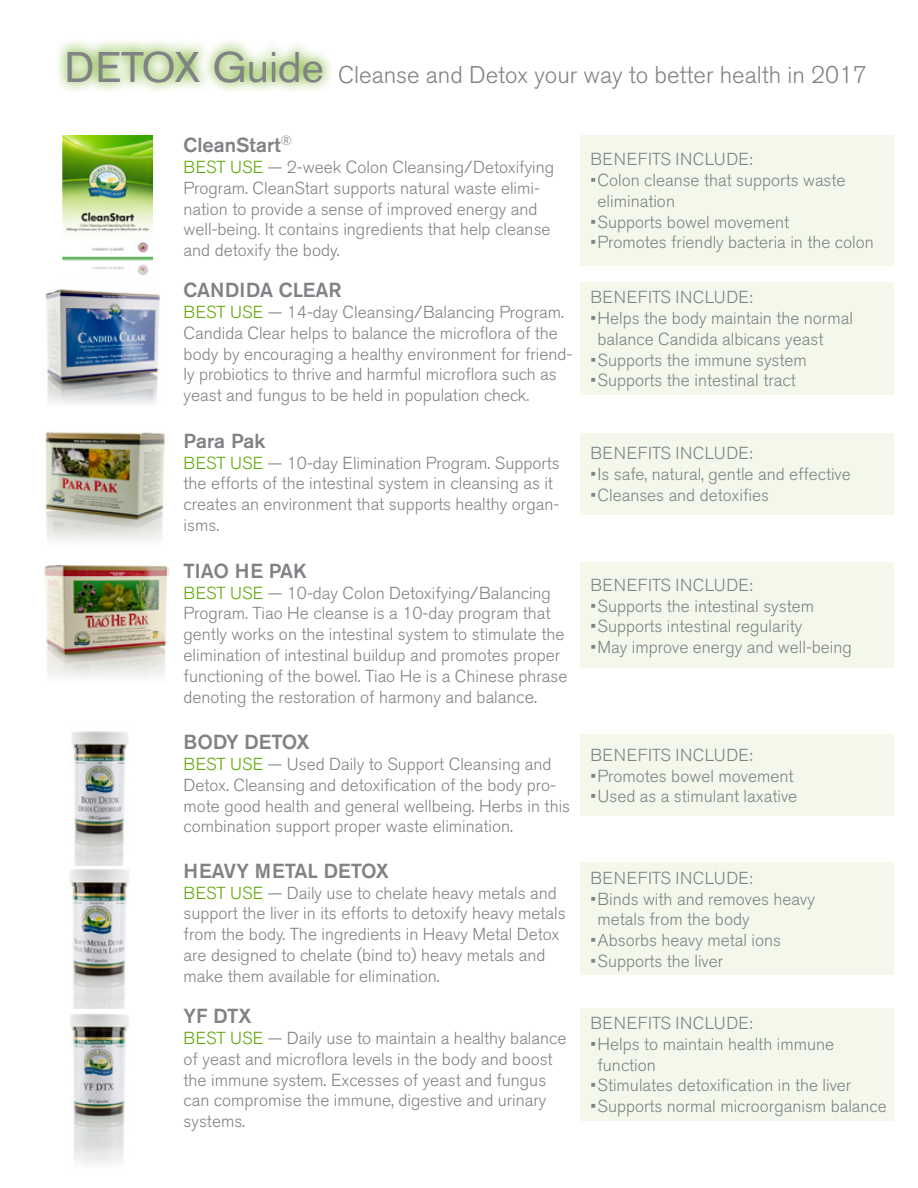
<style>
.page{position:relative;width:918px;height:1188px;background:#fff}
.page>*{position:absolute;margin:0;border:0;box-sizing:border-box;transform-origin:0 0}
.t1{font:300 24px "Akzidenz Grotesk BE";color:#808285}
.t2{font:500 20.1px "Akzidenz Grotesk BE";color:#808285}
.t3{font:300 17.25px/20.7px "Akzidenz Grotesk BE";color:#808285}
.t4{font:300 17.25px "Akzidenz Grotesk BE";letter-spacing:.02em;color:#808285}
.s1{font-weight:400;font-size:42.45px}
.s2{color:#63a70a}
.s3{font-size:18px}
</style>
<div class="page">
<div style="left:580px;top:135px;width:314px;height:131px;background:#f3f8eb"></div>
<div style="left:580px;top:282px;width:314px;height:112px;background:#f3f8eb"></div>
<div style="left:580px;top:433px;width:314px;height:81px;background:#f3f8eb"></div>
<div style="left:580px;top:563px;width:314px;height:105px;background:#f3f8eb"></div>
<div style="left:580px;top:734px;width:314px;height:82px;background:#f3f8eb"></div>
<div style="left:580px;top:863px;width:314px;height:112px;background:#f3f8eb"></div>
<div style="left:580px;top:1008px;width:314px;height:112px;background:#f3f8eb"></div>
<img style="left:63px;top:135px;width:90px;height:141px">
<img style="left:45px;top:289px;width:115px;height:115px">
<img style="left:45px;top:431px;width:120px;height:110px">
<img style="left:44px;top:565px;width:124px;height:113px">
<img style="left:71px;top:731px;width:57px;height:135px">
<img style="left:69px;top:869px;width:60px;height:139px">
<img style="left:70px;top:1013px;width:59px;height:150px">
<svg style="left:58px;top:41px;width:273px;height:50px"></svg>
<h1 class="t1" style="left:65px;top:61px;width:804px"><span class="s1">DETOX Guide</span> Cleanse and Detox your way to better health in 2017</h1>
<p class="t2" style="left:184px;top:133px;width:110px">CleanStart<sup>®</sup></p>
<p class="t3" style="left:184px;top:157px;width:372px"><span class="s2">BEST USE</span> — 2-week Colon Cleansing/Detoxifying Program. CleanStart supports natural waste elimi&shy;nation to provide a sense of improved energy and well-being. It contains ingredients that help cleanse and detoxify the body.</p>
<p class="t2" style="left:184px;top:278px;width:160px">CANDIDA CLEAR</p>
<p class="t3" style="left:184px;top:302px;width:390px"><span class="s2">BEST USE</span> — 14-day Cleansing/Balancing Program.<br>Candida Clear helps to balance the microflora of the body by encouraging a healthy environment for friend&shy;ly probiotics to thrive and harmful microflora such as yeast and fungus to be held in population check.</p>
<p class="t2" style="left:184px;top:428px;width:83px">Para Pak</p>
<p class="t3" style="left:184px;top:453px;width:378px"><span class="s2">BEST USE</span> — 10-day Elimination Program. Supports the efforts of the intestinal system in cleansing as it creates an environment that supports healthy organ&shy;isms.</p>
<p class="t2" style="left:184px;top:559px;width:125px">TIAO HE PAK</p>
<p class="t3" style="left:184px;top:583px;width:385px"><span class="s2">BEST USE</span> — 10-day Colon Detoxifying/Balancing Program. Tiao He cleanse is a 10-day program that gently works on the intestinal system to stimulate the elimination of intestinal buildup and promotes proper functioning of the bowel. Tiao He is a Chinese phrase denoting the restoration of harmony and bal<span class="s3">ance.</span></p>
<p class="t2" style="left:184px;top:730px;width:128px">BODY DETOX</p>
<p class="t3" style="left:184px;top:754px;width:388px"><span class="s2">BEST USE</span> — Used Daily to Support Cleansing and Detox. Cleansing and detoxification of the body pro&shy;mote good health and general wellbeing. Herbs in this combination support proper waste elimination.</p>
<p class="t2" style="left:184px;top:859px;width:207px">HEAVY METAL DETOX</p>
<p class="t3" style="left:184px;top:883px;width:384px"><span class="s2">BEST USE</span> — Daily use to chelate heavy metals and support the liver in its efforts to detoxify heavy metals from the body. The ingredients in Heavy Metal Detox are designed to chelate (bind to) heavy metals and make them available for elimination.</p>
<p class="t2" style="left:184px;top:1004px;width:70px">YF DTX</p>
<p class="t3" style="left:184px;top:1028px;width:384px"><span class="s2">BEST USE</span> — Daily use to maintain a healthy balance of yeast and microflora levels in the body and boost the immune system. Excesses of yeast and fungus can compromise the immune, digestive and urinary systems.</p>
<p class="t4" style="left:590px;top:150px;width:164px">BENEFITS INCLUDE:</p>
<p class="t3" style="left:598px;top:170px;width:250px;text-indent:-7px">•Colon cleanse that supports waste elimination</p>
<p class="t3" style="left:590px;top:212px;width:200px">•Supports bowel movement</p>
<p class="t3" style="left:590px;top:232px;width:285px">•Promotes friendly bacteria in the colon</p>
<p class="t4" style="left:590px;top:288px;width:164px">BENEFITS INCLUDE:</p>
<p class="t3" style="left:598px;top:308px;width:257px;text-indent:-7px">•Helps the body maintain the normal balance Candida albicans yeast</p>
<p class="t3" style="left:590px;top:350px;width:218px">•Supports the immune system</p>
<p class="t3" style="left:590px;top:370px;width:207px">•Supports the intestinal tract</p>
<p class="t4" style="left:590px;top:444px;width:164px">BENEFITS INCLUDE:</p>
<p class="t3" style="left:590px;top:464px;width:262px">•Is safe, natural, gentle and effective</p>
<p class="t3" style="left:590px;top:485px;width:180px">•Cleanses and detoxifies</p>
<p class="t4" style="left:590px;top:575px;width:164px">BENEFITS INCLUDE:</p>
<p class="t3" style="left:590px;top:596px;width:225px">•Supports the intestinal system</p>
<p class="t3" style="left:590px;top:616px;width:214px">•Supports intestinal regularity</p>
<p class="t3" style="left:590px;top:637px;width:263px">•May improve energy and well-being</p>
<p class="t4" style="left:590px;top:745px;width:164px">BENEFITS INCLUDE:</p>
<p class="t3" style="left:590px;top:766px;width:205px">•Promotes bowel movement</p>
<p class="t3" style="left:590px;top:786px;width:208px">•Used as a stimulant laxative</p>
<p class="t4" style="left:590px;top:868px;width:164px">BENEFITS INCLUDE:</p>
<p class="t3" style="left:598px;top:889px;width:219px;text-indent:-7px">•Binds with and removes heavy metals from the body</p>
<p class="t3" style="left:590px;top:930px;width:192px">•Absorbs heavy metal ions</p>
<p class="t3" style="left:590px;top:951px;width:134px">•Supports the liver</p>
<p class="t4" style="left:590px;top:1014px;width:164px">BENEFITS INCLUDE:</p>
<p class="t3" style="left:598px;top:1034px;width:238px;text-indent:-7px">•Helps to maintain health immune function</p>
<p class="t3" style="left:590px;top:1075px;width:263px">•Stimulates detoxification in the liver</p>
<p class="t3" style="left:590px;top:1096px;width:298px">•Supports normal microorganism balance</p>
</div>
